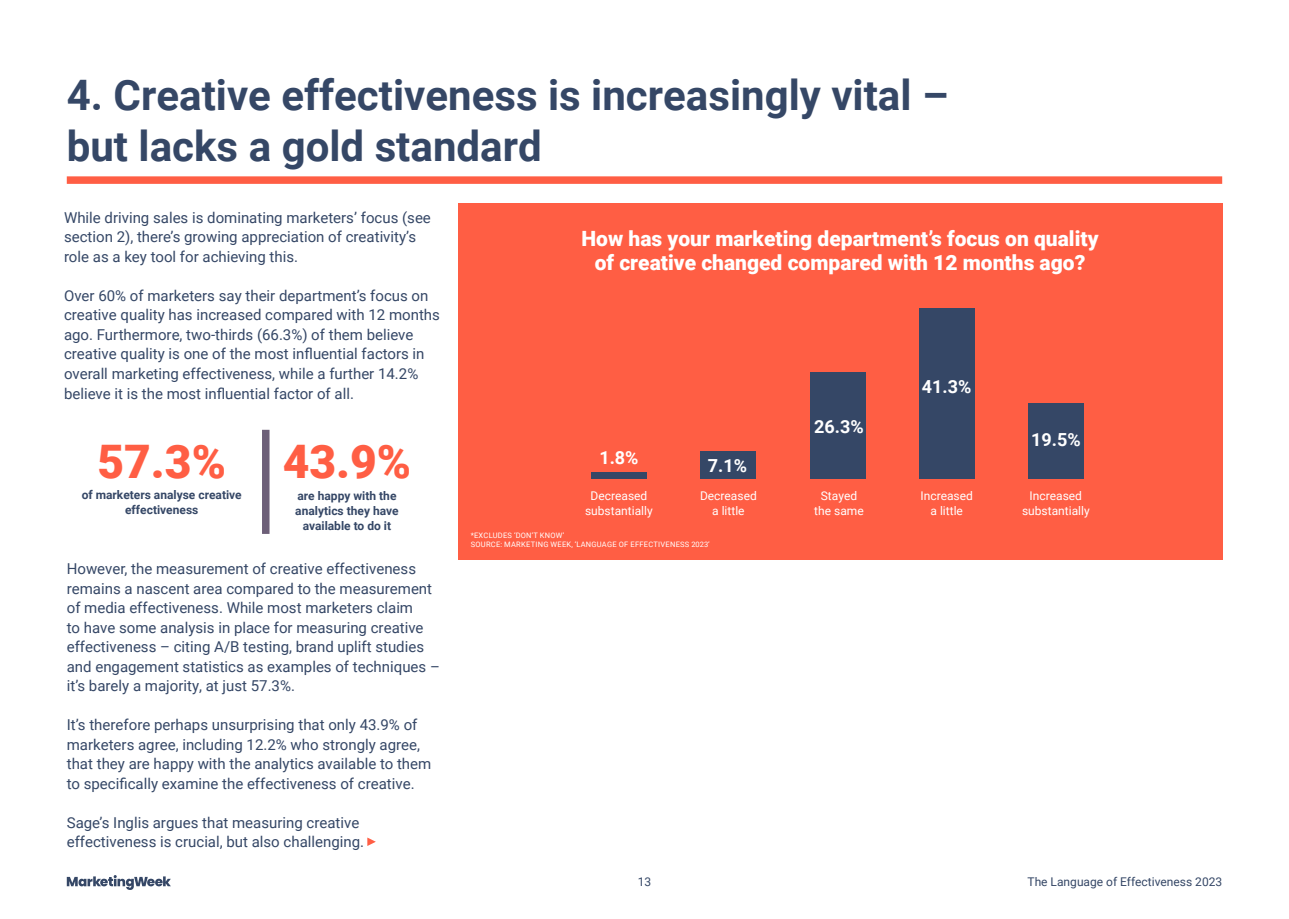
<style>
.page{position:relative;width:1289px;height:919px;background:#fff}
.page>*{position:absolute;margin:0;border:0;box-sizing:border-box;transform-origin:0 0}
.t1{font:900 46.2px "Roboto";color:#ff5e44}
.t2{font:700 42px/51px "Roboto";color:#354766}
.t3{font:900 21px/24px "Roboto";color:#fff;text-align:center}
.t4{font:700 18px "Roboto";color:#fff}
.t5{font:15px/19.5px "Roboto";color:#354766}
.t6{font:12px/14.4px "Roboto";color:#fff;text-align:center}
.t7{font:700 12px/15px "Roboto";color:#354766;text-align:center}
.t8{font:12px "Roboto";color:#354766}
.t9{font:7.5px "Roboto";letter-spacing:.035em;color:#fff}
</style>
<div class="page">
<svg style="left:67px;top:875px;width:104px;height:14px"></svg>
<div style="left:67px;top:176px;width:1155px;height:8px;background:#ff5e44"></div>
<div style="left:458px;top:203px;width:764px;height:357px;background:#ff5e44"></div>
<div style="left:810px;top:372px;width:55px;height:106px;background:#354766"></div>
<div style="left:919px;top:308px;width:55px;height:170px;background:#354766"></div>
<div style="left:1028px;top:403px;width:55px;height:75px;background:#354766"></div>
<div style="left:700px;top:451px;width:56px;height:27px;background:#354766"></div>
<div style="left:591px;top:472px;width:55px;height:6px;background:#354766"></div>
<div style="left:262px;top:430px;width:7px;height:104px;background:#6d5f78"></div>
<svg style="left:367px;top:837px;width:9px;height:8px"></svg>
<p class="t2" style="left:67px;top:68px;width:883px">4. Creative effectiveness is increasingly vital – but lacks a gold standard</p>
<p class="t5" style="left:64px;top:207px;width:368px">While driving sales is dominating marketers’ focus (see section 2), there’s growing appreciation of creativity’s role as a key tool for achieving this.</p>
<p class="t5" style="left:64px;top:285px;width:377px">Over 60% of marketers say their department’s focus on creative quality has increased compared with 12 months ago. Furthermore, two-thirds (66.3%) of them believe creative quality is one of the most influential factors in overall marketing effectiveness, while a further 14.2% believe it is the most influential factor of all.</p>
<p class="t1" style="left:97px;top:429px;width:130px">57.3%</p>
<p class="t1" style="left:283px;top:429px;width:130px">43.9%</p>
<p class="t7" style="left:82px;top:487px;width:162px">of marketers analyse creative effectiveness</p>
<p class="t7" style="left:295px;top:487px;width:105px">are happy with the analytics they have available to do it</p>
<p class="t5" style="left:67px;top:558px;width:374px">However, the measurement of creative effectiveness remains a nascent area compared to the measurement of media effectiveness. While most marketers claim<br>to have some analysis in place for measuring creative effectiveness – citing A/B testing, brand uplift studies and engagement statistics as examples of techniques – it’s barely a majority, at just 57.3%.</p>
<p class="t5" style="left:67px;top:714px;width:366px">It’s therefore perhaps unsurprising that only 43.9% of marketers agree, including 12.2% who strongly agree, that they are happy with the analytics available to them to specifically examine the effectiveness of creative.</p>
<p class="t5" style="left:67px;top:812px;width:296px">Sage’s Inglis argues that measuring creative effectiveness is crucial, but also challenging.</p>
<p class="t3" style="left:581px;top:225px;width:518px">How has your marketing department’s focus on quality of creative changed compared with 12 months ago?</p>
<p class="t4" style="left:599px;top:444px;width:41px">1.8%</p>
<p class="t4" style="left:707px;top:452px;width:41px">7.1%</p>
<p class="t4" style="left:814px;top:414px;width:51px">26.3%</p>
<p class="t4" style="left:921px;top:374px;width:51px">41.3%</p>
<p class="t4" style="left:1031px;top:427px;width:51px">19.5%</p>
<p class="t6" style="left:585px;top:488px;width:69px">Decreased substantially</p>
<p class="t6" style="left:814px;top:488px;width:51px">Stayed the same</p>
<p class="t6" style="left:700px;top:488px;width:58px">Decreased a little</p>
<p class="t6" style="left:920px;top:488px;width:54px">Increased a little</p>
<p class="t6" style="left:1022px;top:488px;width:69px">Increased substantially</p>
<p class="t9" style="left:470px;top:530px;width:95px">*EXCLUDES ‘DON’T KNOW’</p>
<p class="t9" style="left:471px;top:539px;width:240px">SOURCE: MARKETING WEEK, ‘LANGUAGE OF EFFECTIVENESS 2023’</p>
<p class="t8" style="left:637px;top:873px;width:15px">13</p>
<p class="t8" style="left:1027px;top:873px;width:196px">The Language of Effectiveness 2023</p>
</div>
